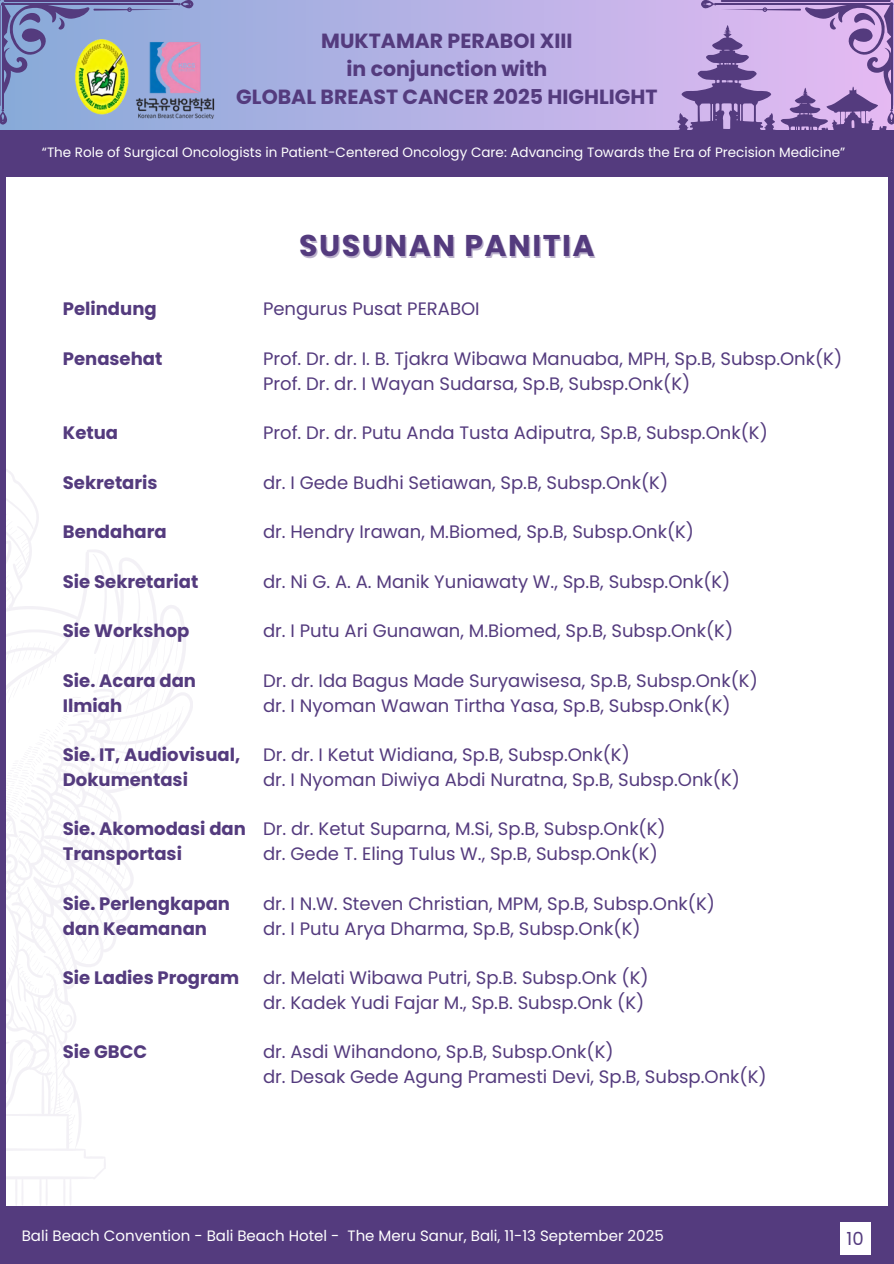
<style>
.page{position:relative;width:894px;height:1264px;background:#fff}
.page>*{position:absolute;margin:0;border:0;box-sizing:border-box;transform-origin:0 0}
.t1{font:700 30px "Poppins";letter-spacing:.05em;color:#543b7e}
.t2{font:700 20.4px/28.2px "Poppins";color:#543b7e;text-align:center}
.t3{font:18px/24.8px "Poppins";color:#543b7e}
.t4{font:700 18px/24.8px "Poppins";color:#543b7e}
.t5{font:15px "Poppins";color:#fff}
.t6{font:13.5px "Poppins";color:#fff}
</style>
<div class="page">
<svg style="left:0;top:0;width:700px;height:130px;background:#b0b0e3"></svg>
<img style="left:193px;top:40px;width:23px;height:79px">
<div style="left:0;top:1206px;width:893px;height:57px;background:#543b7e"></div>
<div style="left:839px;top:1222px;width:31px;height:32px;background:#fff"></div>
<div style="left:0;top:130px;width:893px;height:47px;background:#543b7e"></div>
<svg style="left:557px;top:25px;width:336px;height:105px;background:#c2ade4"></svg>
<div style="left:0;top:130px;width:6px;height:1133px;background:#543b7e"></div>
<div style="left:888px;top:166px;width:5px;height:1097px;background:#543b7e"></div>
<svg style="left:700px;top:0;width:194px;height:125px;background:#b291cd"></svg>
<svg style="left:0;top:0;width:193px;height:125px;background:#909eb4"></svg>
<svg style="left:6px;top:469px;width:187px;height:737px"></svg>
<svg style="left:59px;top:991px;width:3px;height:6px"></svg>
<svg style="left:11px;top:953px;width:42px;height:77px"></svg>
<div style="left:66px;top:1086px;width:5px;height:8px;background:#fff"></div>
<div style="left:67px;top:1092px;width:6px;height:9px;background:#fff"></div>
<svg style="left:65px;top:1109px;width:10px;height:14px"></svg>
<div style="left:13px;top:834px;width:8px;height:14px;background:#fcfcfd"></div>
<svg style="left:115px;top:897px;width:10px;height:20px"></svg>
<svg style="left:156px;top:760px;width:5px;height:14px"></svg>
<svg style="left:125px;top:683px;width:9px;height:30px"></svg>
<svg style="left:160px;top:670px;width:7px;height:35px"></svg>
<hr style="left:155px;top:646px;width:3px;height:21px;background:#543b7e">
<hr style="left:163px;top:630px;width:3px;height:33px;background:#543b7e">
<svg style="left:174px;top:618px;width:4px;height:47px"></svg>
<div style="left:104px;top:644px;width:10px;height:44px;background:#fff"></div>
<hr style="left:147px;top:616px;width:2px;height:41px;background:#543b7e">
<svg style="left:10px;top:826px;width:3px;height:6px"></svg>
<svg style="left:18px;top:1048px;width:12px;height:17px"></svg>
<svg style="left:42px;top:1062px;width:7px;height:10px"></svg>
<svg style="left:51px;top:1086px;width:3px;height:15px"></svg>
<svg style="left:6px;top:504px;width:21px;height:40px"></svg>
<svg style="left:6px;top:553px;width:101px;height:266px"></svg>
<p class="t2" style="left:236px;top:27px;width:422px">MUKTAMAR PERABOI XIII<br>in conjunction with<br>GLOBAL BREAST CANCER 2025 HIGHLIGHT</p>
<p class="t6" style="left:42px;top:143px;width:804px">“The Role of Surgical Oncologists in Patient-Centered Oncology Care: Advancing Towards the Era of Precision Medicine”</p>
<p class="t4" style="left:63px;top:296px;width:95px">Pelindung</p>
<p class="t4" style="left:63px;top:346px;width:101px">Penasehat</p>
<p class="t4" style="left:63px;top:420px;width:57px">Ketua</p>
<p class="t4" style="left:63px;top:470px;width:96px">Sekretaris</p>
<p class="t4" style="left:63px;top:519px;width:105px">Bendahara</p>
<p class="t4" style="left:63px;top:569px;width:137px">Sie Sekretariat</p>
<p class="t4" style="left:63px;top:618px;width:128px">Sie Workshop</p>
<p class="t4" style="left:63px;top:668px;width:135px">Sie. Acara dan<br>Ilmiah</p>
<p class="t4" style="left:63px;top:742px;width:179px">Sie. IT, Audiovisual,<br>Dokumentasi</p>
<p class="t4" style="left:63px;top:816px;width:185px">Sie. Akomodasi dan<br>Transportasi</p>
<p class="t4" style="left:63px;top:891px;width:169px">Sie. Perlengkapan dan Keamanan</p>
<p class="t4" style="left:63px;top:965px;width:178px">Sie Ladies Program</p>
<p class="t4" style="left:63px;top:1039px;width:86px">Sie GBCC</p>
<h1 class="t1" style="left:299px;top:225px;width:297px">SUSUNAN PANITIA</h1>
<p class="t3" style="left:263px;top:296px;width:218px">Pengurus Pusat PERABOI</p>
<p class="t3" style="left:263px;top:346px;width:580px">Prof. Dr. dr. I. B. Tjakra Wibawa Manuaba, MPH, Sp.B, Subsp.Onk(K)<br>Prof. Dr. dr. I Wayan Sudarsa, Sp.B, Subsp.Onk(K)</p>
<p class="t3" style="left:263px;top:420px;width:506px">Prof. Dr. dr. Putu Anda Tusta Adiputra, Sp.B, Subsp.Onk(K)</p>
<p class="t3" style="left:263px;top:470px;width:406px">dr. I Gede Budhi Setiawan, Sp.B, Subsp.Onk(K)</p>
<p class="t3" style="left:263px;top:519px;width:432px">dr. Hendry Irawan, M.Biomed, Sp.B, Subsp.Onk(K)</p>
<p class="t3" style="left:263px;top:569px;width:469px">dr. Ni G. A. A. Manik Yuniawaty W., Sp.B, Subsp.Onk(K)</p>
<p class="t3" style="left:263px;top:618px;width:471px">dr. I Putu Ari Gunawan, M.Biomed, Sp.B, Subsp.Onk(K)</p>
<p class="t3" style="left:263px;top:668px;width:496px">Dr. dr. Ida Bagus Made Suryawisesa, Sp.B, Subsp.Onk(K) dr. I Nyoman Wawan Tirtha Yasa, Sp.B, Subsp.Onk(K)</p>
<p class="t3" style="left:263px;top:742px;width:478px">Dr. dr. I Ketut Widiana, Sp.B, Subsp.Onk(K)<br>dr. I Nyoman Diwiya Abdi Nuratna, Sp.B, Subsp.Onk(K)</p>
<p class="t3" style="left:263px;top:816px;width:404px">Dr. dr. Ketut Suparna, M.Si, Sp.B, Subsp.Onk(K) dr. Gede T. Eling Tulus W., Sp.B, Subsp.Onk(K)</p>
<p class="t3" style="left:263px;top:891px;width:453px">dr. I N.W. Steven Christian, MPM, Sp.B, Subsp.Onk(K) dr. I Putu Arya Dharma, Sp.B, Subsp.Onk(K)</p>
<p class="t3" style="left:263px;top:965px;width:387px">dr. Melati Wibawa Putri, Sp.B. Subsp.Onk (K) dr. Kadek Yudi Fajar M., Sp.B. Subsp.Onk (K)</p>
<p class="t3" style="left:263px;top:1039px;width:505px">dr. Asdi Wihandono, Sp.B, Subsp.Onk(K)<br>dr. Desak Gede Agung Pramesti Devi, Sp.B, Subsp.Onk(K)</p>
<p class="t5" style="left:22px;top:1225px;width:643px">Bali Beach Convention - Bali Beach Hotel - The Meru Sanur, Bali, 11-13 September 2025</p>
<p class="t3" style="left:846px;top:1225px;width:19px">10</p>
</div>
